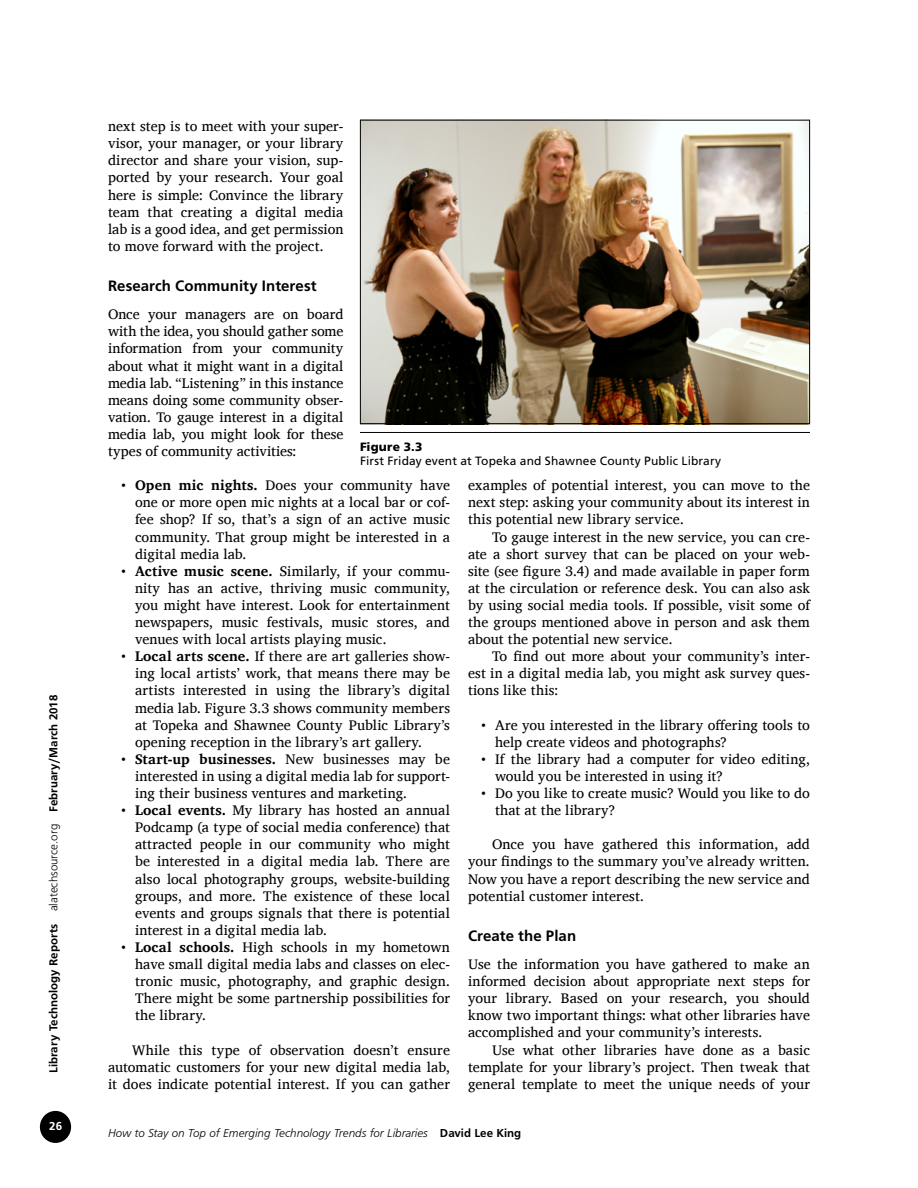
<style>
.page{position:relative;width:918px;height:1188px;background:#fff}
.page>*{position:absolute;margin:0;border:0;box-sizing:border-box;transform-origin:0 0}
.Text_heading_2{font:700 15px "Frutiger";letter-spacing:.005em;color:#000}
.Text{font:14.25px/17.1px "Charis SIL";letter-spacing:.01em;color:#000;text-align:justify}
.Text_no_indent{font:14.25px/17.1px "Charis SIL";color:#000;text-align:justify}
.t1{font:12px "Frugal Sans Light Italic DTC";color:#000}
.t2{font:12px "Frugal Sans Bold DTC";color:#000}
.Figure_text{font:12px "Frutiger";letter-spacing:.01em;color:#000}
.Figure_title{font:900 12px "Frutiger";letter-spacing:.015em;color:#000}
.t3{font:12px "Frugal Sans Bold DTC";color:#fff}
.s1{font-family:"Frugal Sans Light DTC"}
.s2{font-weight:700}
.s3{font-family:"Frugal Sans Bold DTC"}
</style>
<div class="page">
<div style="left:41px;top:1112px;width:29px;height:30px;background:#000;border-radius:50%"></div>
<div style="left:40px;top:1111px;width:31px;height:32px;border:2px solid #000;border-radius:50%"></div>
<img style="left:362px;top:122px;width:446px;height:300px">
<div style="left:360px;top:120px;width:450px;height:304px;border:1px solid #000"></div>
<hr style="left:360px;top:432px;width:450px;height:1px;background:#000">
<p class="t2" style="left:47px;top:1073px;width:380px;rotate:-90deg">Library Technology Reports <span class="s1">alatechsource.org</span> February/March 2018</p>
<p class="t3" style="left:49px;top:1119px;width:14px">26</p>
<p class="Text" style="left:108px;top:118px;width:237px">next step is to meet with your super&shy;visor, your manager, or your library director and share your vision, sup&shy;ported by your research. Your goal here is simple: Convince the library team that creating a digital media lab is a good idea, and get permission to move forward with the project.</p>
<p class="Text_heading_2" style="left:108px;top:277px;width:210px">Research Community Interest</p>
<p class="Text_no_indent" style="left:108px;top:306px;width:237px">Once your managers are on board with the idea, you should gather some information from your community about what it might want in a digital media lab. “Listening” in this instance means doing some community obser&shy;vation. To gauge interest in a digital media lab, you might look for these types of community activities:</p>
<p class="Text" style="left:135px;top:477px;width:317px;text-indent:-14px">• <span class="s2">Open mic nights.</span> Does your community have one or more open mic nights at a local bar or cof&shy;fee shop? If so, that’s a sign of an active music community. That group might be interested in a digital media lab.</p>
<p class="Text" style="left:135px;top:562px;width:317px;text-indent:-14px">• <span class="s2">Active music scene.</span> Similarly, if your commu&shy;nity has an active, thriving music community, you might have interest. Look for entertainment newspapers, music festivals, music stores, and venues with local artists playing music.</p>
<p class="Text" style="left:135px;top:648px;width:317px;text-indent:-14px">• <span class="s2">Local arts scene.</span> If there are art galleries show&shy;ing local artists’ work, that means there may be artists interested in using the library’s digital media lab. Figure 3.3 shows community members at Topeka and Shawnee County Public Library’s opening reception in the library’s art gallery.</p>
<p class="Text" style="left:135px;top:750px;width:317px;text-indent:-14px">• <span class="s2">Start-up businesses.</span> New businesses may be interested in using a digital media lab for support&shy;ing their business ventures and marketing.</p>
<p class="Text" style="left:135px;top:802px;width:317px;text-indent:-14px">• <span class="s2">Local events.</span> My library has hosted an annual Podcamp (a type of social media conference) that attracted people in our community who might be interested in a digital media lab. There are also local photography groups, website-building groups, and more. The existence of these local events and groups signals that there is potential interest in a digital media lab.</p>
<p class="Text" style="left:135px;top:938px;width:317px;text-indent:-14px">• <span class="s2">Local schools.</span> High schools in my hometown have small digital media labs and classes on elec&shy;tronic music, photography, and graphic design.<br>There might be some partnership possibilities for the library.</p>
<p class="Text" style="left:108px;top:1041px;width:344px;text-indent:24px">While this type of observation doesn’t ensure automatic customers for your new digital media lab, it does indicate potential interest. If you can gather</p>
<p class="Figure_title" style="left:360px;top:439px;width:64px">Figure 3.3</p>
<p class="Figure_text" style="left:360px;top:454px;width:363px">First Friday event at Topeka and Shawnee County Public Library</p>
<p class="Text" style="left:468px;top:477px;width:344px">examples of potential interest, you can move to the next step: asking your community about its interest in this potential new library service.</p>
<p class="Text" style="left:468px;top:528px;width:344px;text-indent:24px">To gauge interest in the new service, you can cre&shy;ate a short survey that can be placed on your web&shy;site (see figure 3.4) and made available in paper form at the circulation or reference desk. You can also ask by using social media tools. If possible, visit some of the groups mentioned above in person and ask them about the potential new service.</p>
<p class="Text" style="left:468px;top:648px;width:344px;text-indent:24px">To find out more about your community’s inter&shy;est in a digital media lab, you might ask survey ques&shy;tions like this:</p>
<p class="Text" style="left:495px;top:716px;width:316px;text-indent:-14px">• Are you interested in the library offering tools to help create videos and photographs?</p>
<p class="Text" style="left:495px;top:750px;width:317px;text-indent:-14px">• If the library had a computer for video editing, would you be interested in using it?</p>
<p class="Text" style="left:495px;top:785px;width:316px;text-indent:-14px">• Do you like to create music? Would you like to do that at the library?</p>
<p class="Text" style="left:468px;top:836px;width:344px;text-indent:24px">Once you have gathered this information, add your findings to the summary you’ve already written.<br>Now you have a report describing the new service and potential customer interest.</p>
<p class="Text_heading_2" style="left:468px;top:927px;width:110px">Create the Plan</p>
<p class="Text_no_indent" style="left:468px;top:956px;width:344px">Use the information you have gathered to make an informed decision about appropriate next steps for your library. Based on your research, you should know two important things: what other libraries have accomplished and your community’s interests.</p>
<p class="Text" style="left:468px;top:1041px;width:344px;text-indent:24px">Use what other libraries have done as a basic template for your library’s project. Then tweak that general template to meet the unique needs of your</p>
<p class="t1" style="left:108px;top:1126px;width:415px">How to Stay on Top of Emerging Technology Trends for Libraries <span class="s3">David Lee King</span></p>
</div>
